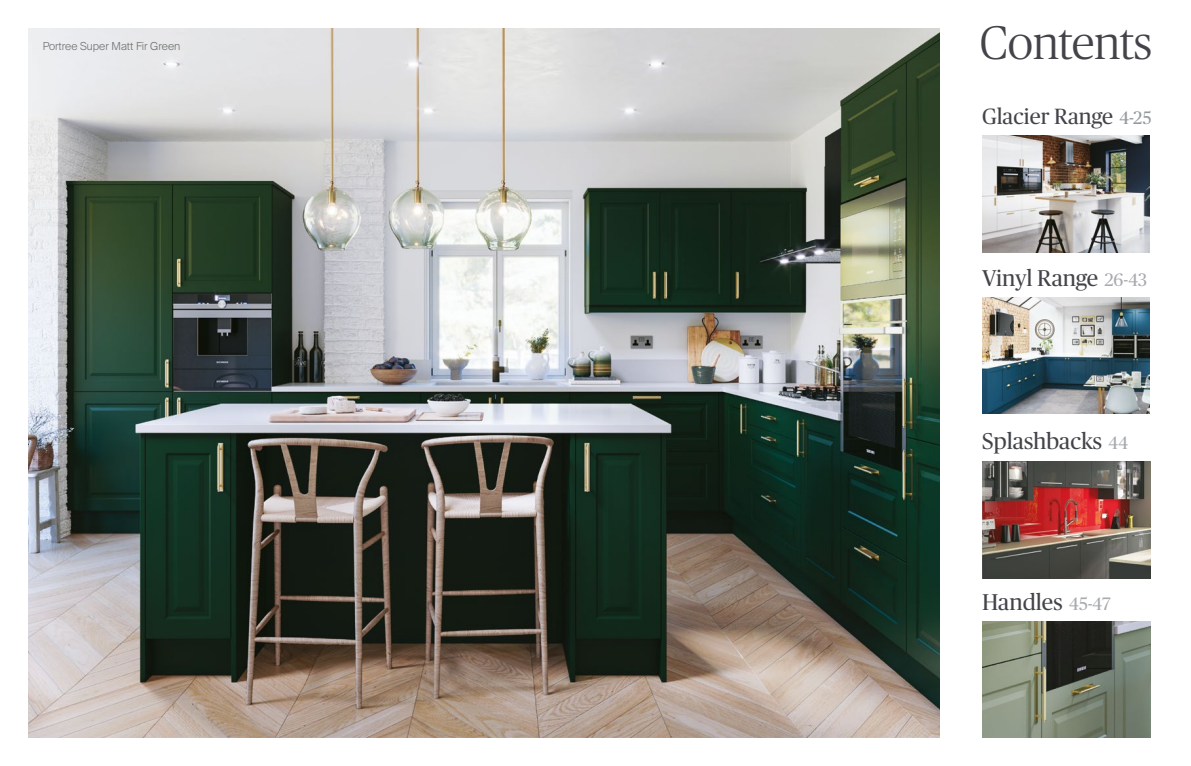
<style>
.page{position:relative;width:1191px;height:766px;background:#fff}
.page>*{position:absolute;margin:0;border:0;box-sizing:border-box;transform-origin:0 0}
.t1{font:300 47px "Publico";letter-spacing:-.01em;color:#424449}
.t2{font:22.8px "Publico";color:#424449}
.t3{font:22px "Publico";color:#424449}
.t4{font:300 11px "Suisse Intl";color:#666a65}
.s1{font-size:18px;color:#94999b}
.s2{font-size:18px;color:#a8abae}
</style>
<div class="page">
<img style="left:982px;top:136px;width:167px;height:116px">
<img style="left:982px;top:621px;width:168px;height:116px">
<img style="left:28px;top:28px;width:911px;height:709px">
<img style="left:982px;top:462px;width:168px;height:116px">
<img style="left:982px;top:298px;width:167px;height:116px">
<p class="t4" style="left:42px;top:40px;width:139px">Portree Super Matt Fir Green</p>
<h1 class="t1" style="left:979px;top:17px;width:174px">Contents</h1>
<p class="t3" style="left:982px;top:104px;width:171px">Glacier Range <span class="s1">4-25</span></p>
<p class="t2" style="left:982px;top:265px;width:166px">Vinyl Range <span class="s2">26-43</span></p>
<p class="t2" style="left:982px;top:429px;width:148px">Splashbacks <span class="s2">44</span></p>
<p class="t2" style="left:982px;top:589px;width:130px">Handles <span class="s2">45-47</span></p>
</div>
